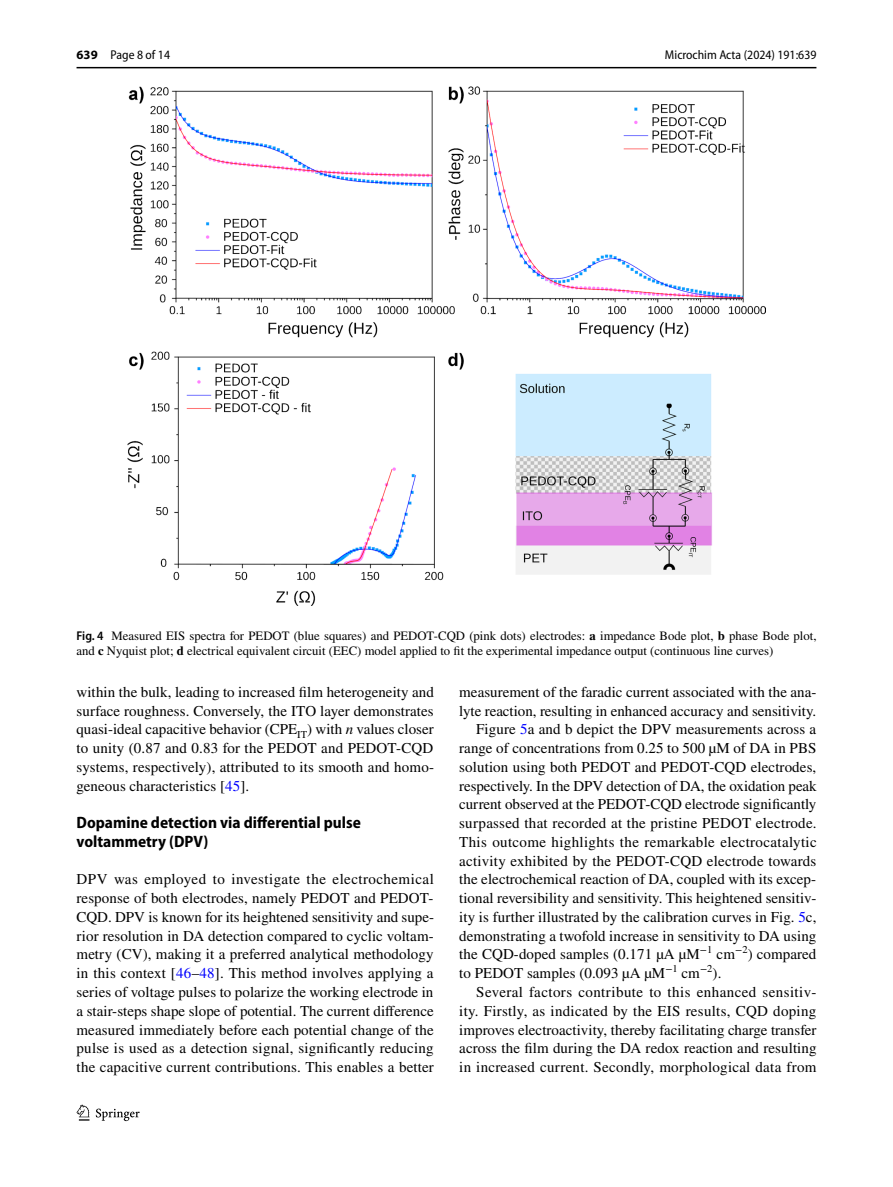
<style>
.page{position:relative;width:893px;height:1187px;background:#fff}
.page>*{position:absolute;margin:0;border:0;box-sizing:border-box;transform-origin:0 0}
.t1{font:700 semi-condensed 16.5px/18.8px "Myriad Pro";color:#000}
.t2{font:15px/18.8px "STIX";letter-spacing:.005em;color:#000;text-align:justify}
.t3{font:15px "STIX";letter-spacing:.03em;color:#000}
.t4{font:12.75px/15px "STIX";color:#000}
.t5{font:semi-condensed 12.75px "Myriad Pro";color:#000}
.s1{font-weight:700;font-stretch:normal}
.s2{font-family:"Myriad Pro";font-weight:600;font-stretch:semi-condensed}
.s3{font-weight:700}
.s4{font-style:italic}
.s5{color:#00f}
</style>
<div class="page">
<hr style="left:77px;top:67px;width:739px;height:1px;background:#000">
<svg style="left:77px;top:1104px;width:12px;height:16px"></svg>
<svg style="left:96px;top:1108px;width:44px;height:12px"></svg>
<img style="left:128px;top:87px;width:637px;height:518px">
<p class="t5" style="left:77px;top:48px;width:95px"><span class="s1">639</span> Page 8 of 14</p>
<p class="t5" style="left:665px;top:48px;width:153px">Microchim Acta (2024) 191:639</p>
<p class="t4" style="left:77px;top:629px;width:741px"><span class="s2">Fig. 4</span> Measured EIS spectra for PEDOT (blue squares) and PEDOT-CQD (pink dots) electrodes: <span class="s3">a</span> impedance Bode plot, <span class="s3">b</span> phase Bode plot, and <span class="s3">c</span> Nyquist plot; <span class="s3">d</span> electrical equivalent circuit (EEC) model applied to fit the experimental impedance output (continuous line curves)</p>
<p class="t2" style="left:77px;top:683px;width:359px">within the bulk, leading to increased film heterogeneity and surface roughness. Conversely, the ITO layer demonstrates quasi-ideal capacitive behavior (CPE<sub>IT</sub>) with <span class="s4">n</span> values closer to unity (0.87 and 0.83 for the PEDOT and PEDOT-CQD systems, respectively), attributed to its smooth and homo&shy;geneous characteristics [<span class="s5">45</span>].</p>
<p class="t1" style="left:77px;top:813px;width:286px">Dopamine detection via differential pulse voltammetry (DPV)</p>
<p class="t2" style="left:77px;top:871px;width:359px">DPV was employed to investigate the electrochemical response of both electrodes, namely PEDOT and PEDOT-CQD. DPV is known for its heightened sensitivity and supe&shy;rior resolution in DA detection compared to cyclic voltam&shy;metry (CV), making it a preferred analytical methodology in this context [<span class="s5">46</span>–<span class="s5">48</span>]. This method involves applying a series of voltage pulses to polarize the working electrode in a stair-steps shape slope of potential. The current difference measured immediately before each potential change of the pulse is used as a detection signal, significantly reducing the capacitive current contributions. This enables a better</p>
<p class="t2" style="left:459px;top:683px;width:359px">measurement of the faradic current associated with the ana-</p>
<p class="t2" style="left:459px;top:702px;width:359px">lyte reaction, resulting in enhanced accuracy and sensitivity.</p>
<p class="t2" style="left:476px;top:721px;width:341px">Figure <span class="s5">5</span>a and b depict the DPV measurements across a</p>
<p class="t2" style="left:459px;top:739px;width:359px">range of concentrations from 0.25 to 500 µM of DA in PBS</p>
<p class="t2" style="left:459px;top:758px;width:359px">solution using both PEDOT and PEDOT-CQD electrodes,</p>
<p class="t2" style="left:459px;top:777px;width:359px">respectively. In the DPV detection of DA, the oxidation peak</p>
<p class="t2" style="left:459px;top:796px;width:359px">current observed at the PEDOT-CQD electrode significantly</p>
<p class="t2" style="left:459px;top:814px;width:359px">surpassed that recorded at the pristine PEDOT electrode.</p>
<p class="t2" style="left:459px;top:833px;width:359px">This outcome highlights the remarkable electrocatalytic</p>
<p class="t2" style="left:459px;top:852px;width:359px">activity exhibited by the PEDOT-CQD electrode towards</p>
<p class="t2" style="left:459px;top:871px;width:358px">the electrochemical reaction of DA, coupled with its excep-</p>
<p class="t2" style="left:459px;top:889px;width:359px">tional reversibility and sensitivity. This heightened sensitiv-</p>
<p class="t2" style="left:459px;top:908px;width:359px">ity is further illustrated by the calibration curves in Fig. <span class="s5">5</span>c,</p>
<p class="t2" style="left:459px;top:927px;width:359px">demonstrating a twofold increase in sensitivity to DA using</p>
<p class="t2" style="left:459px;top:946px;width:359px">the CQD-doped samples (0.171 µA µM<sup>−1</sup> cm<sup>−2</sup>) compared</p>
<p class="t2" style="left:459px;top:964px;width:264px">to PEDOT samples (0.093 µA µM<sup>−1</sup> cm<sup>−2</sup>).</p>
<p class="t3" style="left:476px;top:981px;width:342px">Several factors contribute to this enhanced sensitiv-</p>
<p class="t2" style="left:459px;top:1002px;width:359px">ity. Firstly, as indicated by the EIS results, CQD doping</p>
<p class="t2" style="left:459px;top:1021px;width:359px">improves electroactivity, thereby facilitating charge transfer</p>
<p class="t2" style="left:459px;top:1039px;width:359px">across the film during the DA redox reaction and resulting</p>
<p class="t2" style="left:459px;top:1058px;width:359px">in increased current. Secondly, morphological data from</p>
</div>
